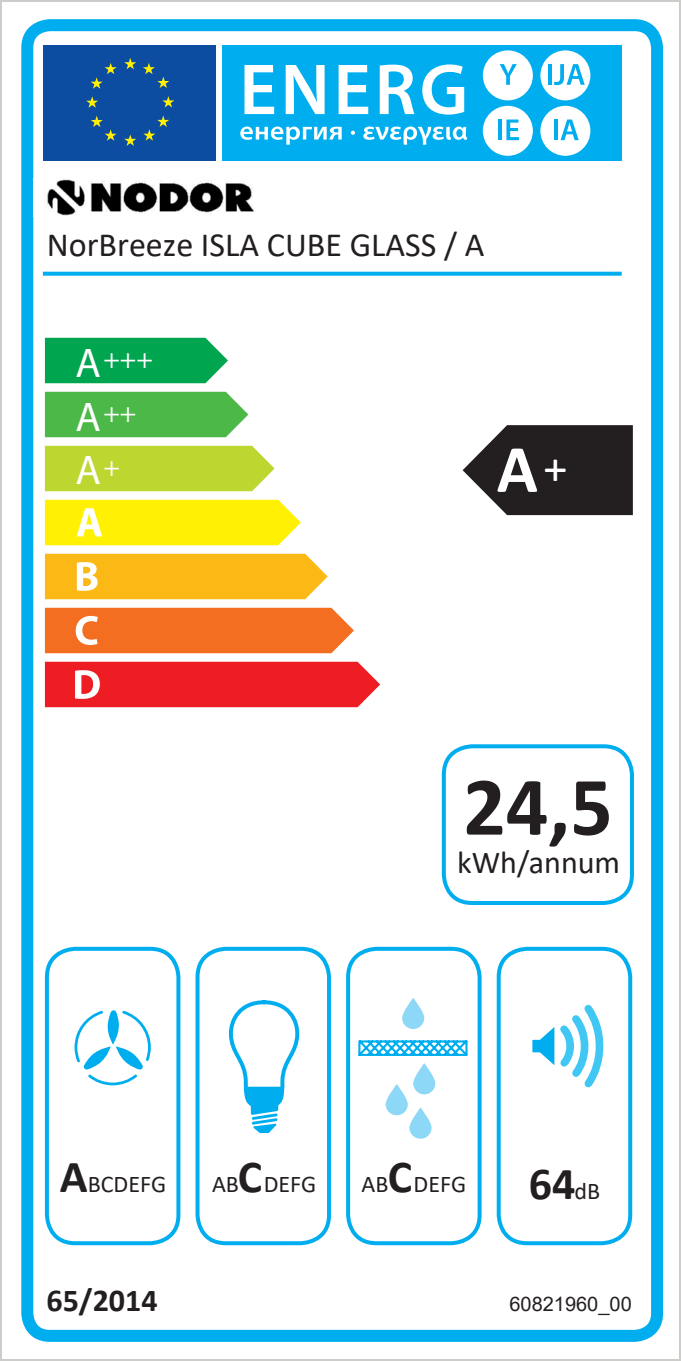
<style>
.page{position:relative;width:681px;height:1361px;background:#fff}
.page>*{position:absolute;margin:0;border:0;box-sizing:border-box;transform-origin:0 0}
.t1{font:700 84px "Calibri";color:#231f20}
.t2{font:700 68px "Calibri";color:#fff}
.t3{font:700 46px "Calibri";color:#231f20}
.t4{font:41.6px "Myriad Pro";color:#fff}
.t5{font:34px "Calibri";color:#231f20}
.t6{font:32px "Calibri";color:#231f20}
.t7{font:700 32px "Calibri";color:#231f20}
.t8{font:27.6px/54.8px "Myriad Pro";color:#fff}
.t9{font:24px "Calibri";color:#231f20}
.t10{font:20px "Arial";color:#231f20}
.s1{font-size:41.6px}
.s2{font-weight:400;font-size:48px}
.s3{font-weight:700;font-size:46px}
</style>
<div class="page">
<div style="left:45px;top:446px;width:229px;height:45px;background:#bed630"></div>
<div style="left:45px;top:392px;width:203px;height:45px;background:#4cb848"></div>
<div style="left:45px;top:338px;width:183px;height:45px;background:#00a54f"></div>
<svg style="left:45px;top:500px;width:256px;height:45px;background:#fff213"></svg>
<svg style="left:45px;top:554px;width:282px;height:45px;background:#fcbc23"></svg>
<div style="left:45px;top:608px;width:309px;height:45px;background:#f36e21"></div>
<div style="left:45px;top:662px;width:335px;height:45px;background:#ee1d23"></div>
<div style="left:21px;top:19px;width:641px;height:1323px;border:12px solid #00aeef;border-radius:23px"></div>
<div style="left:44px;top:45px;width:172px;height:115px;background:#0d4da1"></div>
<div style="left:222px;top:45px;width:399px;height:115px;background:#00aeef"></div>
<svg style="left:143px;top:63px;width:26px;height:25px"></svg>
<svg style="left:124px;top:58px;width:12px;height:11px"></svg>
<svg style="left:91px;top:63px;width:26px;height:26px"></svg>
<svg style="left:86px;top:96px;width:12px;height:12px"></svg>
<svg style="left:91px;top:116px;width:26px;height:25px"></svg>
<svg style="left:124px;top:134px;width:12px;height:12px"></svg>
<svg style="left:143px;top:116px;width:26px;height:25px"></svg>
<svg style="left:162px;top:96px;width:12px;height:11px"></svg>
<svg style="left:244px;top:65px;width:30px;height:49px"></svg>
<svg style="left:285px;top:65px;width:39px;height:49px"></svg>
<svg style="left:338px;top:65px;width:30px;height:49px"></svg>
<svg style="left:379px;top:65px;width:35px;height:49px"></svg>
<svg style="left:422px;top:64px;width:42px;height:51px"></svg>
<svg style="left:240px;top:127px;width:101px;height:18px"></svg>
<svg style="left:350px;top:131px;width:5px;height:4px"></svg>
<svg style="left:363px;top:127px;width:104px;height:18px"></svg>
<div style="left:482px;top:50px;width:50px;height:50px;background:#fff;border-radius:50%"></div>
<svg style="left:499px;top:64px;width:17px;height:21px"></svg>
<div style="left:540px;top:50px;width:50px;height:50px;background:#fff;border-radius:50%"></div>
<div style="left:482px;top:106px;width:50px;height:50px;background:#fff;border-radius:50%"></div>
<hr style="left:498px;top:119px;width:4px;height:21px;background:#00aeef">
<svg style="left:506px;top:119px;width:12px;height:21px"></svg>
<div style="left:540px;top:106px;width:50px;height:50px;background:#fff;border-radius:50%"></div>
<svg style="left:548px;top:64px;width:3px;height:21px"></svg>
<svg style="left:554px;top:64px;width:30px;height:21px"></svg>
<svg style="left:554px;top:119px;width:3px;height:21px"></svg>
<svg style="left:560px;top:119px;width:18px;height:21px"></svg>
<svg style="left:43px;top:272px;width:578px;height:4px;background:#13b4f0"></svg>
<div style="left:45px;top:947px;width:135px;height:298px;border:4px solid #00aeef;border-radius:28px"></div>
<div style="left:441px;top:744px;width:192px;height:161px;border:4px solid #00aeef;border-radius:28px"></div>
<svg style="left:195px;top:946px;width:438px;height:300px"></svg>
<svg style="left:531px;top:1004px;width:72px;height:84px"></svg>
<svg style="left:402px;top:998px;width:22px;height:31px"></svg>
<svg style="left:356px;top:1038px;width:113px;height:20px"></svg>
<svg style="left:385px;top:1084px;width:22px;height:31px"></svg>
<svg style="left:413px;top:1063px;width:22px;height:31px"></svg>
<svg style="left:409px;top:1107px;width:22px;height:31px"></svg>
<svg style="left:74px;top:1010px;width:77px;height:75px"></svg>
<svg style="left:227px;top:998px;width:74px;height:136px"></svg>
<div style="left:0;top:0;width:680px;height:1361px;border:4px solid #cccccb"></div>
<svg style="left:462px;top:425px;width:170px;height:90px;background:#413d3e"></svg>
<img style="left:33px;top:178px;width:221px;height:39px">
<p class="t5" style="left:47px;top:221px;width:439px">NorBreeze ISLA CUBE GLASS / A</p>
<p class="t8" style="left:75px;top:331px;width:79px"><span class="s1">A</span>+++<br><span class="s1">A</span>++</p>
<p class="t4" style="left:75px;top:445px;width:46px">A<sup>+</sup></p>
<h2 class="t2" style="left:496px;top:421px;width:72px">A<span class="s2">+</span></h2>
<h1 class="t1" style="left:463px;top:747px;width:151px">24,5</h1>
<p class="t6" style="left:457px;top:840px;width:164px">kWh/annum</p>
<p class="t9" style="left:60px;top:1168px;width:108px"><span class="s3">A</span>BCDEFG</p>
<p class="t9" style="left:212px;top:1168px;width:106px">AB<span class="s3">C</span>DEFG</p>
<p class="t9" style="left:361px;top:1168px;width:106px">AB<span class="s3">C</span>DEFG</p>
<h3 class="t3" style="left:528px;top:1151px;width:48px">64</h3>
<p class="t9" style="left:574px;top:1174px;width:27px">dB</p>
<p class="t7" style="left:46px;top:1277px;width:113px">65/2014</p>
<p class="t10" style="left:509px;top:1289px;width:124px">60821960_00</p>
</div>
